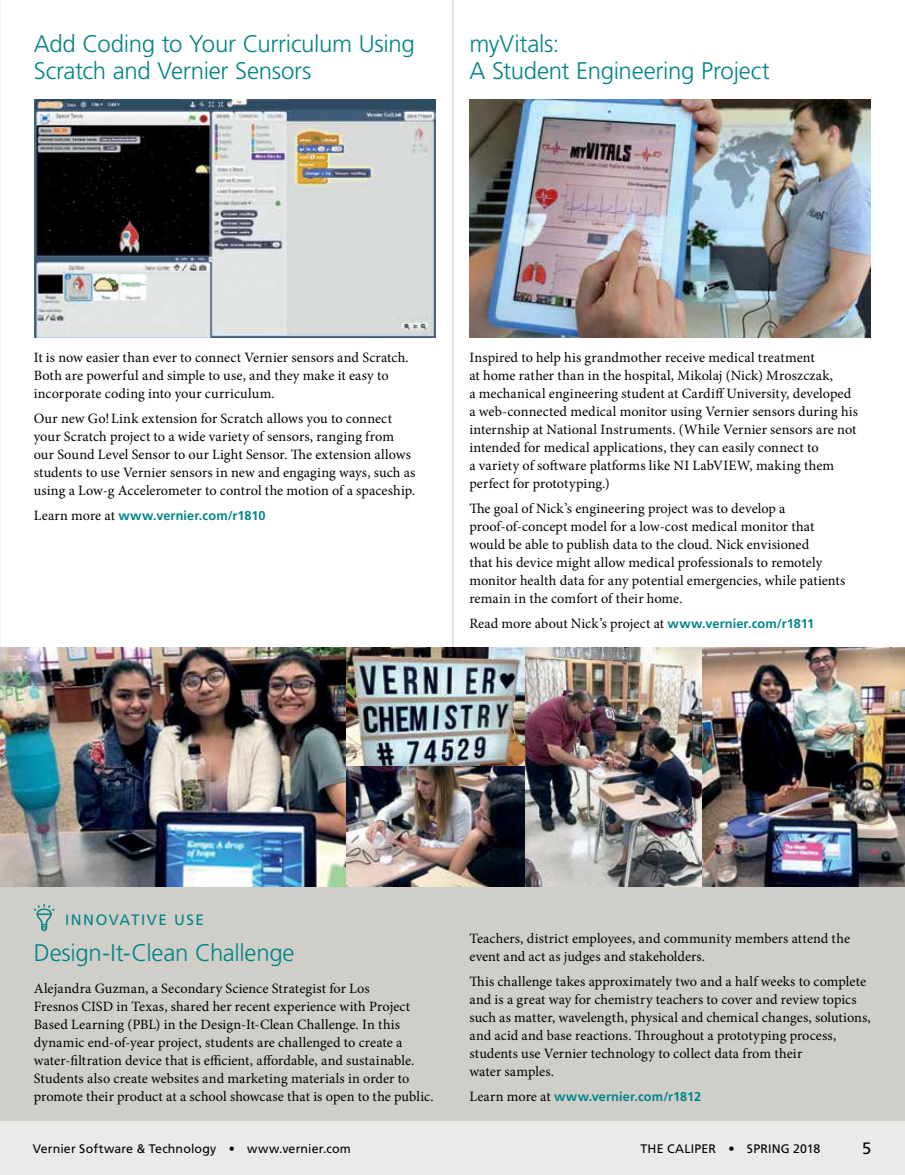
<style>
.page{position:relative;width:905px;height:1175px;background:#fff}
.page>*{position:absolute;margin:0;border:0;box-sizing:border-box;transform-origin:0 0}
.t1{font:300 24px/27px "Frutiger LT Std";letter-spacing:-.015em;color:#008486}
.t2{font:16.5px "Frutiger LT Std";color:#000}
.t3{font:15px "Frutiger LT Std";letter-spacing:.11em;color:#008486}
.t4{font:14.25px/18px "Minion Pro";letter-spacing:.005em;color:#000}
.t5{font:700 12.75px "Frutiger LT Std";letter-spacing:.01em;color:#008486}
.t6{font:12.3px "Frutiger LT Std";letter-spacing:.01em;color:#000}
.s1{font-family:"Minion Pro";font-weight:400;font-size:14.25px;color:#000}
.s2{font-family:"Frutiger LT Std";font-weight:700;font-size:12.75px;color:#008486}
</style>
<div class="page">
<div style="left:0;top:688px;width:904px;height:432px;background:#d0cec9"></div>
<img style="left:34px;top:99px;width:401px;height:239px">
<img style="left:469px;top:99px;width:401px;height:239px">
<hr style="left:452px;top:0;width:1px;height:648px;background:#dddbd8">
<svg style="left:33px;top:904px;width:22px;height:28px"></svg>
<img style="left:0;top:648px;width:702px;height:238px">
<img style="left:702px;top:648px;width:202px;height:238px">
<div style="left:0;top:1120px;width:904px;height:54px;background:#eceae8"></div>
<h1 class="t1" style="left:34px;top:30px;width:382px">Add Coding to Your Curriculum Using<br>Scratch and Vernier Sensors</h1>
<h1 class="t1" style="left:469px;top:30px;width:302px">myVitals:<br>A Student Engineering Project</h1>
<p class="t4" style="left:34px;top:349px;width:376px">It is now easier than ever to connect Vernier sensors and Scratch.<br>Both are powerful and simple to use, and they make it easy to incorporate coding into your curriculum.</p>
<p class="t4" style="left:34px;top:410px;width:383px">Our new Go!Link extension for Scratch allows you to connect your Scratch project to a wide variety of sensors, ranging from our Sound Level Sensor to our Light Sensor. The extension allows students to use Vernier sensors in new and engaging ways, such as using a Low-g Accelerometer to control the motion of a spaceship.</p>
<p class="t5" style="left:34px;top:508px;width:233px"><span class="s1">Learn more at</span> www.vernier.com/r1810</p>
<p class="t4" style="left:469px;top:349px;width:390px">Inspired to help his grandmother receive medical treatment<br>at home rather than in the hospital, Mikolaj (Nick) Mroszczak,<br>a mechanical engineering student at Cardiff University, developed a web-connected medical monitor using Vernier sensors during his internship at National Instruments. (While Vernier sensors are not intended for medical applications, they can easily connect to<br>a variety of software platforms like NI LabVIEW, making them perfect for prototyping.)</p>
<p class="t4" style="left:469px;top:500px;width:377px">The goal of Nick’s engineering project was to develop a proof-of-concept model for a low-cost medical monitor that would be able to publish data to the cloud. Nick envisioned<br>that his device might allow medical professionals to remotely monitor health data for any potential emergencies, while patients remain in the comfort of their home.</p>
<p class="t4" style="left:469px;top:614px;width:346px">Read more about Nick’s project at <span class="s2">www.vernier.com/r1811</span></p>
<p class="t3" style="left:65px;top:911px;width:140px">INNOVATIVE USE</p>
<h1 class="t1" style="left:34px;top:939px;width:262px">Design-It-Clean Challenge</h1>
<p class="t4" style="left:34px;top:979px;width:401px">Alejandra Guzman, a Secondary Science Strategist for Los<br>Fresnos CISD in Texas, shared her recent experience with Project Based Learning (PBL) in the Design-It-Clean Challenge. In this dynamic end-of-year project, students are challenged to create a water‑filtration device that is efficient, affordable, and sustainable.<br>Students also create websites and marketing materials in order to promote their product at a school showcase that is open to the public.</p>
<p class="t4" style="left:469px;top:929px;width:382px">Teachers, district employees, and community members attend the event and act as judges and stakeholders.</p>
<p class="t4" style="left:469px;top:972px;width:403px">This challenge takes approximately two and a half weeks to complete and is a great way for chemistry teachers to cover and review topics such as matter, wavelength, physical and chemical changes, solutions, and acid and base reactions. Throughout a prototyping process, students use Vernier technology to collect data from their<br>water samples.</p>
<p class="t5" style="left:469px;top:1088px;width:233px"><span class="s1">Learn more at</span> www.vernier.com/r1812</p>
<p class="t6" style="left:33px;top:1141px;width:319px">Vernier Software &amp; Technology • www.vernier.com</p>
<p class="t6" style="left:640px;top:1141px;width:181px">THE CALIPER • SPRING 2018</p>
<p class="t2" style="left:862px;top:1138px;width:11px">5</p>
</div>
